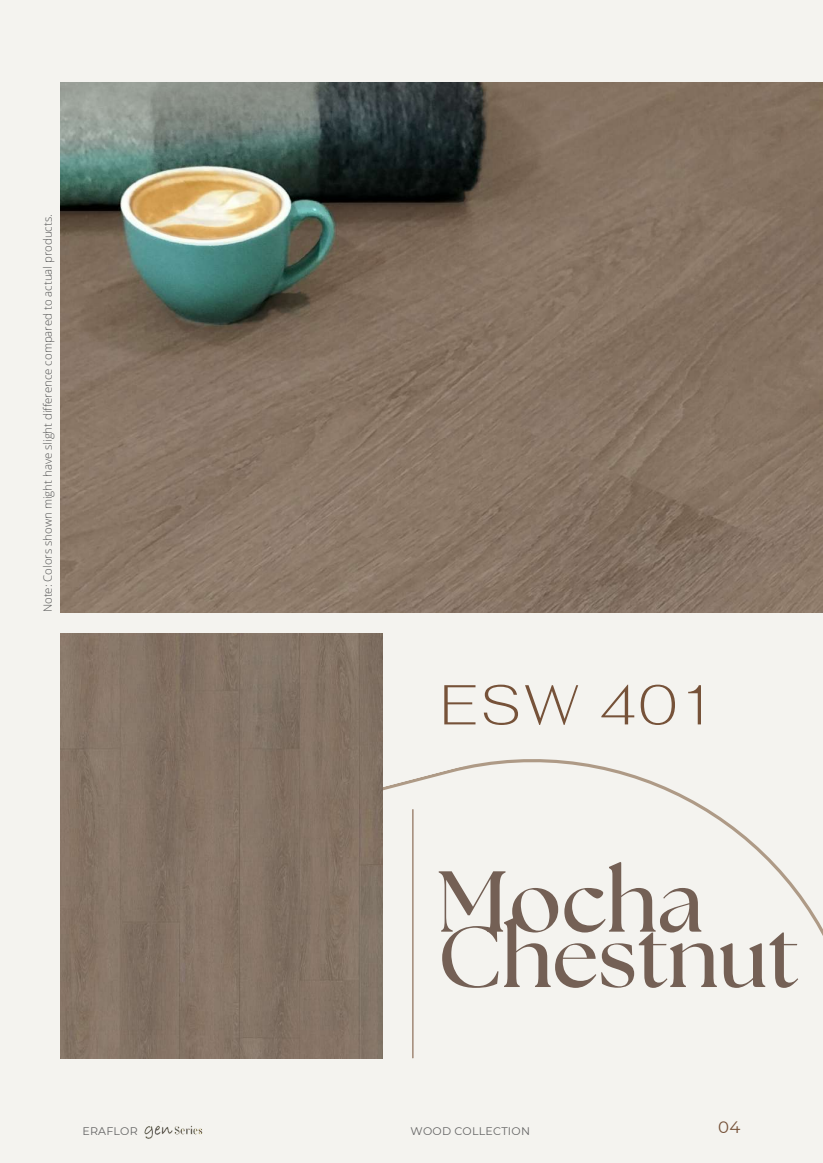
<style>
.page{position:relative;width:823px;height:1163px;background:#fff}
.page>*{position:absolute;margin:0;border:0;box-sizing:border-box;transform-origin:0 0}
.t1{font:700 86.12px "The Seasons";color:#746055}
.t2{font:200 56px "Fahkwang";letter-spacing:.06em;color:#765239}
.t3{font:16.62px "Montserrat";color:#765239}
.t4{font:300 11.38px "Open Sans";color:#545454}
.t5{font:11px "Montserrat";letter-spacing:.02em;color:#646464}
</style>
<div class="page">
<div style="left:0;top:0;width:822px;height:1162px;background:#f4f3ef"></div>
<svg style="left:115px;top:683px;width:707px;height:450px"></svg>
<hr style="left:412px;top:809px;width:1px;height:248px;background:#765239">
<img style="left:60px;top:82px;width:762px;height:530px">
<img style="left:60px;top:633px;width:322px;height:425px">
<img style="left:144px;top:1121px;width:58px;height:18px">
<p class="t4" style="left:40px;top:612px;width:399px;rotate:-90deg">Note: Colors shown might have slight difference compared to actual products.</p>
<h2 class="t2" style="left:440px;top:668px;width:278px">ESW 401</h2>
<h1 class="t1" style="left:437px;top:862px;width:267px">Mocha</h1>
<h1 class="t1" style="left:437px;top:918px;width:362px">Chestnut</h1>
<p class="t5" style="left:82px;top:1124px;width:57px">ERAFLOR</p>
<p class="t5" style="left:410px;top:1124px;width:121px">WOOD COLLECTION</p>
<h3 class="t3" style="left:718px;top:1116px;width:24px">04</h3>
</div>
